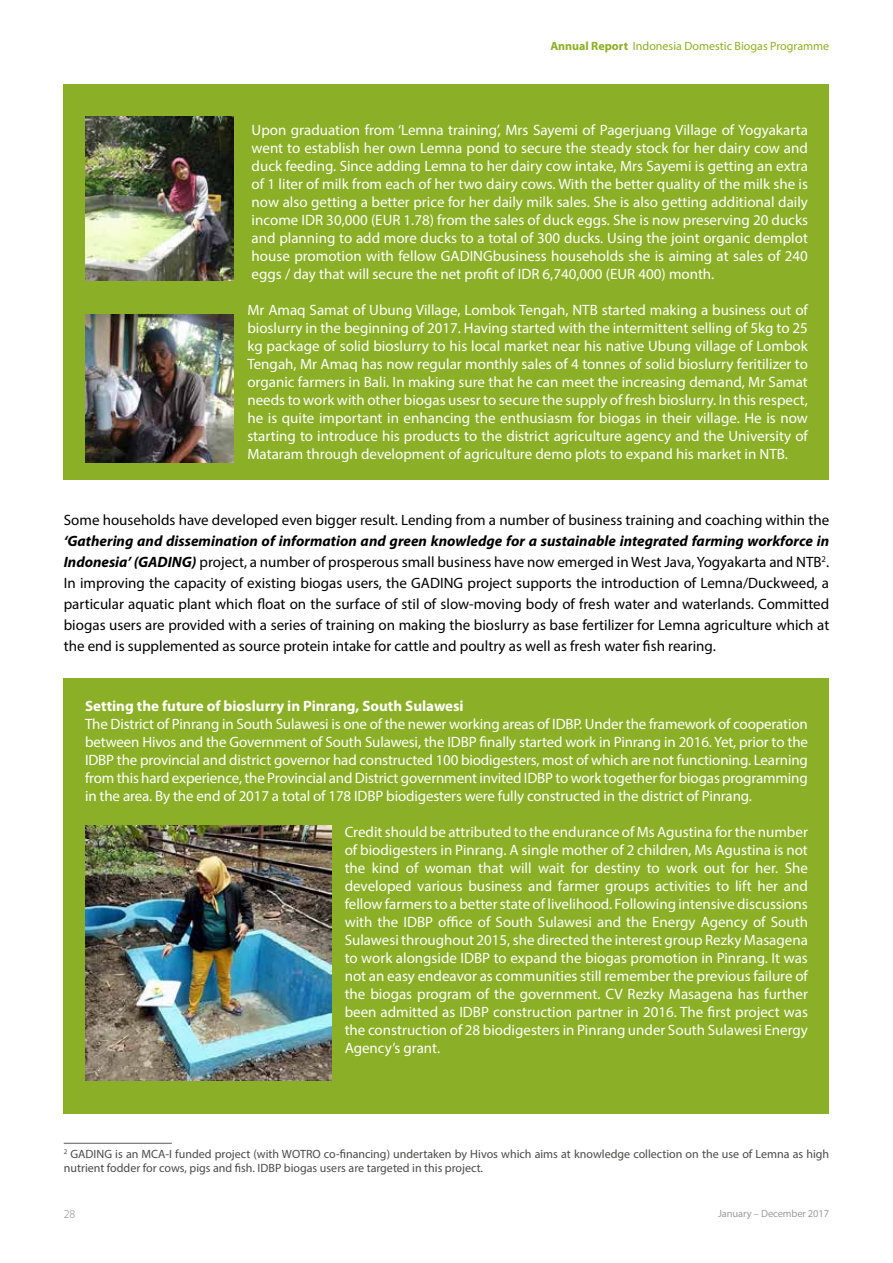
<style>
.page{position:relative;width:893px;height:1263px;background:#fff}
.page>*{position:absolute;margin:0;border:0;box-sizing:border-box;transform-origin:0 0}
.t1{font:15px/18px "Myriad Pro";color:#fff;text-align:justify}
.t2{font:15px/21px "Myriad Pro";color:#000;text-align:justify}
.t3{font:700 15px "Myriad Pro";color:#fff}
.t4{font:12px/14.4px "Myriad Pro";color:#4a4a49}
.t5{font:12px "Myriad Pro";color:#8baf27}
.t6{font:300 12px "Myriad Pro";color:#878787}
.t7{font:10.5px "Myriad Pro";letter-spacing:-.01em;color:#9d9d9c}
.s1{font-weight:700}
.s2{font-weight:700;font-style:italic}
</style>
<div class="page">
<div style="left:64px;top:84px;width:765px;height:396px;background:#8baf27"></div>
<img style="left:85px;top:117px;width:149px;height:164px">
<img style="left:85px;top:315px;width:149px;height:147px">
<div style="left:64px;top:678px;width:765px;height:435px;background:#8baf27"></div>
<img style="left:85px;top:825px;width:246px;height:256px">
<hr style="left:64px;top:1143px;width:108px;height:1px;background:#575756">
<p class="t5" style="left:550px;top:39px;width:280px"><span class="s1">Annual Report</span> Indonesia Domestic Biogas Programme</p>
<p class="t1" style="left:252px;top:120px;width:558px">Upon graduation from ‘Lemna training’, Mrs Sayemi of Pagerjuang Village of Yogyakarta went to establish her own Lemna pond to secure the steady stock for her dairy cow and duck feeding. Since adding Lemna to her dairy cow intake, Mrs Sayemi is getting an extra of 1 liter of milk from each of her two dairy cows. With the better quality of the milk she is now also getting a better price for her daily milk sales. She is also getting additional daily income IDR 30,000 (EUR 1.78) from the sales of duck eggs. She is now preserving 20 ducks and planning to add more ducks to a total of 300 ducks. Using the joint organic demplot house promotion with fellow GADINGbusiness households she is aiming at sales of 240 eggs / day that will secure the net profit of IDR 6,740,000 (EUR 400) month.</p>
<p class="t1" style="left:247px;top:300px;width:562px">Mr Amaq Samat of Ubung Village, Lombok Tengah, NTB started making a business out of bioslurry in the beginning of 2017. Having started with the intermittent selling of 5kg to 25 kg package of solid bioslurry to his local market near his native Ubung village of Lombok Tengah, Mr Amaq has now regular monthly sales of 4 tonnes of solid bioslurry feritilizer to organic farmers in Bali. In making sure that he can meet the increasing demand, Mr Samat needs to work with other biogas usesr to secure the supply of fresh bioslurry. In this respect, he is quite important in enhancing the enthusiasm for biogas in their village. He is now starting to introduce his products to the district agriculture agency and the University of Mataram through development of agriculture demo plots to expand his market in NTB.</p>
<p class="t2" style="left:64px;top:509px;width:767px">Some households have developed even bigger result. Lending from a number of business training and coaching within the</p>
<p class="t2" style="left:64px;top:530px;width:767px"><span class="s2">‘Gathering and dissemination of information and green knowledge for a sustainable integrated farming workforce in Indonesia’ (GADING)</span> project, a number of prosperous small business have now emerged in West Java, Yogyakarta and NTB<sup>2</sup>.<br>In improving the capacity of existing biogas users, the GADING project supports the introduction of Lemna/Duckweed, a particular aquatic plant which float on the surface of stil of slow-moving body of fresh water and waterlands. Committed biogas users are provided with a series of training on making the bioslurry as base fertilizer for Lemna agriculture which at the end is supplemented as source protein intake for cattle and poultry as well as fresh water fish rearing.</p>
<p class="t3" style="left:85px;top:696px;width:380px">Setting the future of bioslurry in Pinrang, South Sulawesi</p>
<p class="t1" style="left:85px;top:714px;width:724px">The District of Pinrang in South Sulawesi is one of the newer working areas of IDBP. Under the framework of cooperation between Hivos and the Government of South Sulawesi, the IDBP finally started work in Pinrang in 2016. Yet, prior to the IDBP the provincial and district governor had constructed 100 biodigesters, most of which are not functioning. Learning from this hard experience, the Provincial and District government invited IDBP to work together for biogas programming in the area. By the end of 2017 a total of 178 IDBP biodigesters were fully constructed in the district of Pinrang.</p>
<p class="t1" style="left:345px;top:822px;width:465px">Credit should be attributed to the endurance of Ms Agustina for the number of biodigesters in Pinrang. A single mother of 2 children, Ms Agustina is not the kind of woman that will wait for destiny to work out for her. She developed various business and farmer groups activities to lift her and fellow farmers to a better state of livelihood. Following intensive discussions with the IDBP office of South Sulawesi and the Energy Agency of South Sulawesi throughout 2015, she directed the interest group Rezky Masagena to work alongside IDBP to expand the biogas promotion in Pinrang. It was not an easy endeavor as communities still remember the previous failure of the biogas program of the government. CV Rezky Masagena has further been admitted as IDBP construction partner in 2016. The first project was the construction of 28 biodigesters in Pinrang under South Sulawesi Energy Agency’s grant.</p>
<p class="t4" style="left:64px;top:1146px;width:767px"><sup>2</sup> GADING is an MCA-I funded project (with WOTRO co-financing) undertaken by Hivos which aims at knowledge collection on the use of Lemna as high nutrient fodder for cows, pigs and fish. IDBP biogas users are targeted in this project.</p>
<p class="t6" style="left:64px;top:1207px;width:13px">28</p>
<p class="t7" style="left:718px;top:1207px;width:113px">January – December 2017</p>
</div>
